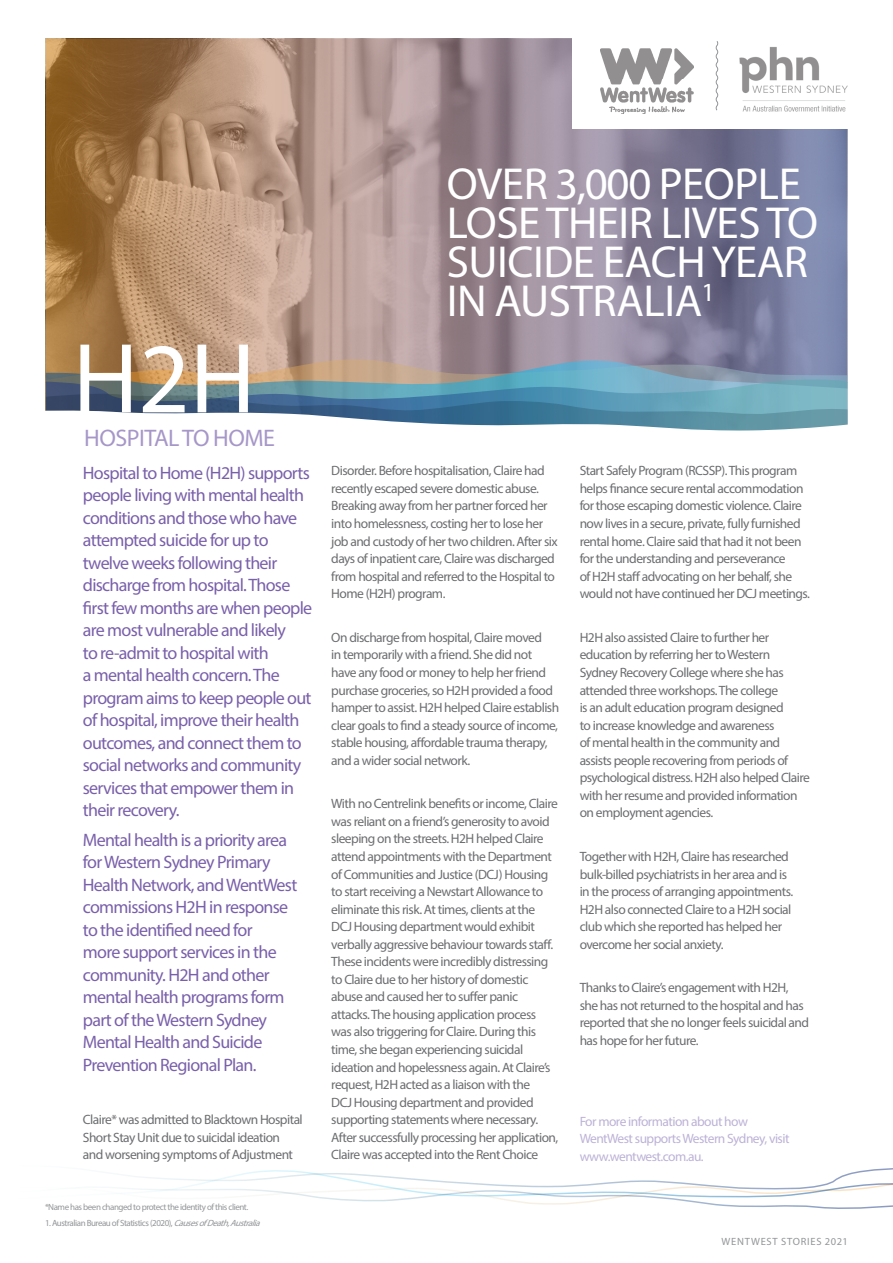
<style>
.page{position:relative;width:893px;height:1263px;background:#fff}
.page>*{position:absolute;margin:0;border:0;box-sizing:border-box;transform-origin:0 0}
.t1{font:100.5px "Myriad Pro";color:#fff}
.t2{font:45px/39px "Myriad Pro";letter-spacing:-.01em;color:#fff}
.t3{font:24px "Myriad Pro";letter-spacing:-.02em;color:#a697c8}
.t4{font:18px/22.5px "Myriad Pro";letter-spacing:-.04em;color:#7960aa}
.t5{font:13.5px/17.5px "Myriad Pro";letter-spacing:-.04em;color:#6c6d70}
.t6{font:13.5px/17.7px "Myriad Pro";letter-spacing:-.04em;color:#bdb2d7}
.t7{font:10.5px "Myriad Pro";letter-spacing:.07em;color:#939598}
.t8{font:9px "Myriad Pro";letter-spacing:-.05em;color:#939598}
.s1{font-style:italic}
</style>
<div class="page">
<svg style="left:45px;top:38px;width:802px;height:370px;background:#a08a87"></svg>
<svg style="left:46px;top:359px;width:802px;height:20px;background:#9d958f"></svg>
<svg style="left:46px;top:379px;width:802px;height:13px;background:#759da6"></svg>
<svg style="left:46px;top:392px;width:802px;height:16px;background:#52839f"></svg>
<svg style="left:45px;top:408px;width:803px;height:23px"></svg>
<svg style="left:108px;top:1168px;width:785px;height:41px"></svg>
<div style="left:572px;top:12px;width:288px;height:117px;background:#fff"></div>
<img style="left:601px;top:49px;width:93px;height:65px">
<img style="left:739px;top:47px;width:109px;height:65px">
<svg style="left:715px;top:41px;width:4px;height:70px"></svg>
<p class="t1" style="left:73px;top:317px;width:184px">H2H</p>
<p class="t3" style="left:84px;top:423px;width:192px">HOSPITAL TO HOME</p>
<p class="t4" style="left:83px;top:461px;width:231px">Hospital to Home (H2H) supports people living with mental health conditions and those who have attempted suicide for up to twelve weeks following their discharge from hospital. Those first few months are when people are most vulnerable and likely<br>to re-admit to hospital with<br>a mental health concern. The program aims to keep people out of hospital, improve their health outcomes, and connect them to social networks and community services that empower them in their recovery.</p>
<p class="t4" style="left:83px;top:828px;width:216px">Mental health is a priority area for Western Sydney Primary<br>Health Network, and WentWest commissions H2H in response to the identified need for<br>more support services in the community. H2H and other mental health programs form part of the Western Sydney<br>Mental Health and Suicide<br>Prevention Regional Plan.</p>
<p class="t5" style="left:83px;top:1110px;width:221px">Claire* was admitted to Blacktown Hospital<br>Short Stay Unit due to suicidal ideation and worsening symptoms of Adjustment</p>
<p class="t8" style="left:45px;top:1201px;width:205px">*Name has been changed to protect the identity of this client.</p>
<p class="t8" style="left:45px;top:1217px;width:220px">1. Australian Bureau of Statistics (2020), <span class="s1">CausesofDeath,Australia</span></p>
<p class="t2" style="left:447px;top:164px;width:373px">OVER 3,000 PEOPLE<br>LOSE THEIR LIVES TO<br>SUICIDE EACH YEAR<br>IN AUSTRALIA<sup>1</sup></p>
<p class="t5" style="left:331px;top:462px;width:228px">Disorder. Before hospitalisation, Claire had recently escaped severe domestic abuse.<br>Breaking away from her partner forced her into homelessness, costing her to lose her job and custody of her two children. After six days of inpatient care, Claire was discharged from hospital and referred to the Hospital to Home (H2H) program.</p>
<p class="t5" style="left:331px;top:628px;width:229px">On discharge from hospital, Claire moved<br>in temporarily with a friend. She did not have any food or money to help her friend purchase groceries, so H2H provided a food hamper to assist. H2H helped Claire establish clear goals to find a steady source of income, stable housing, affordable trauma therapy, and a wider social network.</p>
<p class="t5" style="left:331px;top:795px;width:228px">With no Centrelink benefits or income, Claire was reliant on a friend’s generosity to avoid sleeping on the streets. H2H helped Claire attend appointments with the Department of Communities and Justice (DCJ) Housing to start receiving a Newstart Allowance to eliminate this risk. At times, clients at the DCJ Housing department would exhibit verbally aggressive behaviour towards staff.<br>These incidents were incredibly distressing to Claire due to her history of domestic abuse and caused her to suffer panic attacks. The housing application process was also triggering for Claire. During this time, she began experiencing suicidal ideation and hopelessness again. At Claire’s request, H2H acted as a liaison with the<br>DCJ Housing department and provided supporting statements where necessary.<br>After successfully processing her application, Claire was accepted into the Rent Choice</p>
<p class="t5" style="left:580px;top:462px;width:232px">Start Safely Program (RCSSP). This program helps finance secure rental accommodation for those escaping domestic violence. Claire now lives in a secure, private, fully furnished rental home. Claire said that had it not been for the understanding and perseverance<br>of H2H staff advocating on her behalf, she would not have continued her DCJ meetings.</p>
<p class="t5" style="left:580px;top:628px;width:232px">H2H also assisted Claire to further her education by referring her to Western Sydney Recovery College where she has attended three workshops. The college<br>is an adult education program designed<br>to increase knowledge and awareness<br>of mental health in the community and assists people recovering from periods of psychological distress. H2H also helped Claire with her resume and provided information on employment agencies.</p>
<p class="t5" style="left:580px;top:847px;width:215px">Together with H2H, Claire has researched bulk-billed psychiatrists in her area and is in the process of arranging appointments.<br>H2H also connected Claire to a H2H social club which she reported has helped her overcome her social anxiety.</p>
<p class="t5" style="left:580px;top:979px;width:231px">Thanks to Claire’s engagement with H2H, she has not returned to the hospital and has reported that she no longer feels suicidal and has hope for her future.</p>
<p class="t6" style="left:580px;top:1112px;width:211px">For more information about how<br>WentWest supports Western Sydney, visit www.wentwest.com.au.</p>
<p class="t7" style="left:722px;top:1235px;width:128px">WENTWEST STORIES 2021</p>
</div>
